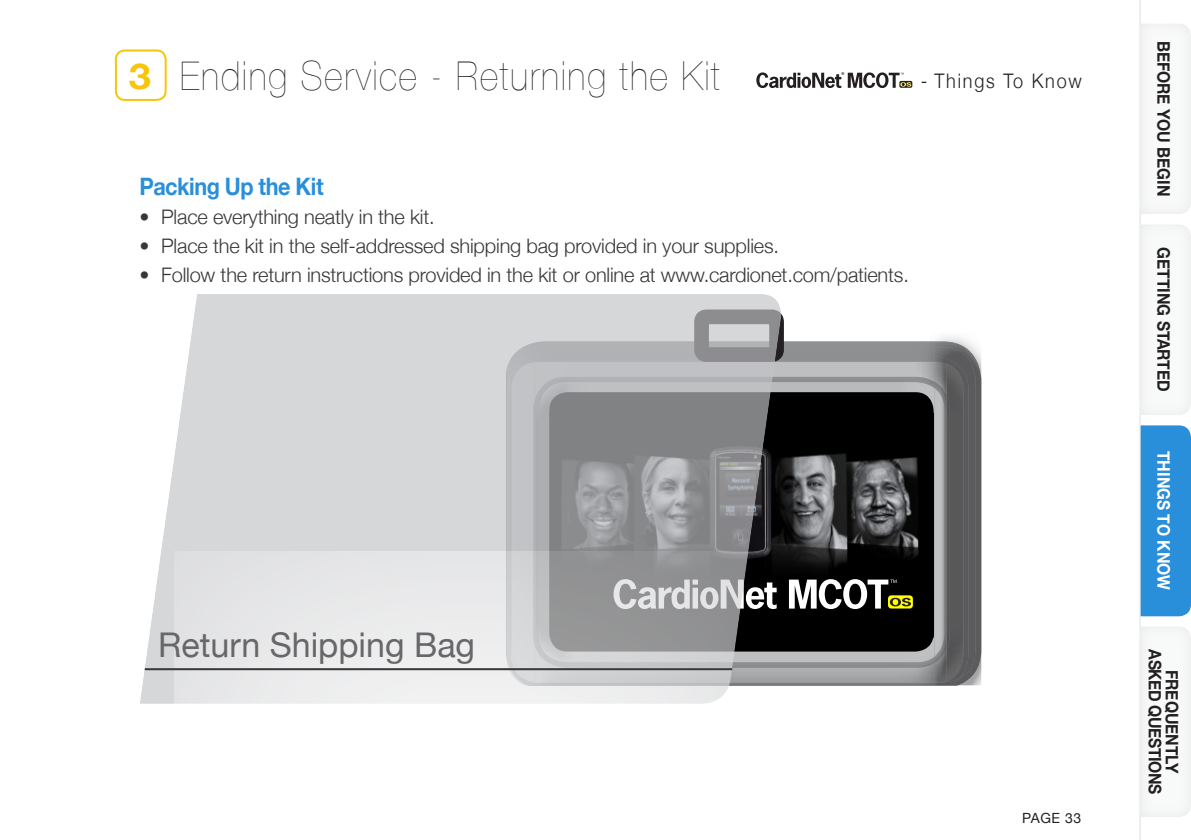
<style>
.page{position:relative;width:1191px;height:840px;background:#fff}
.page>*{position:absolute;margin:0;border:0;box-sizing:border-box;transform-origin:0 0}
.t1{font:200 40px "Helvetica Neue";letter-spacing:.05em;color:#231f20;scale:.9 1}
.t2{font:700 35.6px "Helvetica Neue";color:#f7c509;scale:1.12 1}
.t3{font:34px "Helvetica Neue";color:#67676a}
.t4{font:700 24px "Helvetica Neue";letter-spacing:-.02em;color:#298fda;scale:.9 1}
.t5{font:300 20px "Helvetica Neue";letter-spacing:-.01em;color:#373738}
.t6{font:300 20px "Helvetica Neue";letter-spacing:.1em;color:#231f20;scale:.9 1}
.t7{font:700 17.4px "Helvetica Neue";color:#231f20;scale:.9 1}
.t8{font:700 17.4px "Helvetica Neue";letter-spacing:-.025em;color:#231f20;scale:.9 1}
.t9{font:700 17.4px "Helvetica Neue";color:#fff;scale:.9 1}
.t10{font:14px "Helvetica Neue";letter-spacing:.04em;color:#231f20}
.t11{font:700 4px "Helvetica";color:#231f20}
</style>
<div class="page">
<svg style="left:756px;top:72px;width:85px;height:16px"></svg>
<svg style="left:847px;top:72px;width:64px;height:16px"></svg>
<div style="left:115px;top:49px;width:52px;height:52px;border:2px solid #f7c509;border-radius:9px"></div>
<hr style="left:1139px;top:0;width:1px;height:839px;background:#e0e0e0">
<div style="left:1139px;top:22px;width:52px;height:194px;background:#f8f8f8"></div>
<div style="left:1139px;top:223px;width:52px;height:194px;background:#f8f8f8"></div>
<div style="left:1139px;top:424px;width:52px;height:194px;background:#fff;opacity:.75"></div>
<div style="left:1139px;top:625px;width:52px;height:194px;background:#f8f8f8"></div>
<div style="left:1140px;top:425px;width:51px;height:191px;background:#298fda"></div>
<img style="left:934px;top:341px;width:47px;height:344px">
<img style="left:934px;top:356px;width:34px;height:326px">
<img style="left:934px;top:677px;width:26px;height:8px">
<img style="left:785px;top:681px;width:149px;height:4px">
<img style="left:785px;top:376px;width:149px;height:291px">
<div style="left:549px;top:392px;width:384px;height:259px;background:#000;border-radius:18px"></div>
<img style="left:785px;top:412px;width:149px;height:221px">
<div style="left:888px;top:595px;width:25px;height:13px;background:#ff0;border-radius:3px"></div>
<svg style="left:789px;top:579px;width:122px;height:29px"></svg>
<svg style="left:140px;top:294px;width:645px;height:410px;background:#c4c5c6"></svg>
<hr style="left:145px;top:667px;width:587px;height:2px;background:#373738">
<p class="t1" style="left:180px;top:45px;width:601px">Ending Service - Returning the Kit</p>
<h2 class="t2" style="left:129px;top:48px;width:21px">3</h2>
<p class="t11" style="left:841px;top:71px;width:4px">®</p>
<p class="t6" style="left:921px;top:64px;width:180px">- Things To Know</p>
<p class="t4" style="left:140px;top:168px;width:206px">Packing Up the Kit</p>
<p class="t5" style="left:140px;top:201px;width:296px">• Place everything neatly in the kit.</p>
<p class="t5" style="left:140px;top:230px;width:641px">• Place the kit in the self-addressed shipping bag provided in your supplies.</p>
<p class="t5" style="left:140px;top:259px;width:770px">• Follow the return instructions provided in the kit or online at www.cardionet.com/patients.</p>
<p class="t3" style="left:158px;top:620px;width:318px">Return Shipping Bag</p>
<p class="t10" style="left:1022px;top:807px;width:61px">PAGE 33</p>
<p class="t7" style="left:1177px;top:41px;width:174px;rotate:90deg">BEFORE YOU BEGIN</p>
<p class="t7" style="left:1177px;top:247px;width:162px;rotate:90deg">GETTING STARTED</p>
<p class="t9" style="left:1177px;top:450px;width:156px;rotate:90deg">THINGS TO KNOW</p>
<p class="t8" style="left:1168px;top:649px;width:162px;rotate:90deg">ASKED QUESTIONS</p>
<p class="t7" style="left:1185px;top:669px;width:117px;rotate:90deg">FREQUENTLY</p>
</div>
